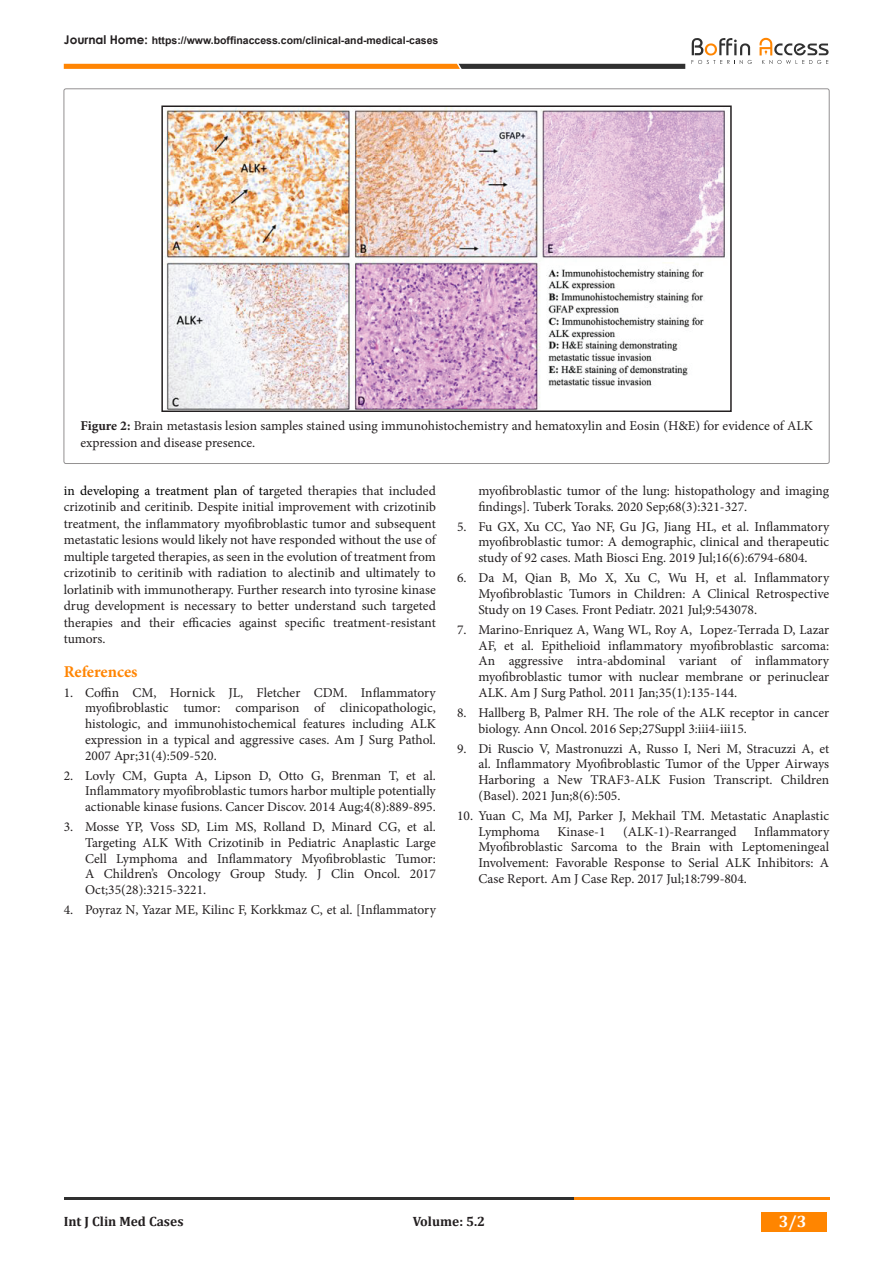
<style>
.page{position:relative;width:893px;height:1263px;background:#fff}
.page>*{position:absolute;margin:0;border:0;box-sizing:border-box;transform-origin:0 0}
.t1{font:700 16.5px "Minion Pro";letter-spacing:-.005em;color:#ff8503}
.t2{font:700 16.5px "Cambria";color:#fff}
.t3{font:13.5px/15.8px "Minion Pro";color:#231f20;text-align:justify}
.t4{font:700 13.5px "Cambria";color:#231f20}
.t5{font:700 10.5px "Arial";color:#231f20}
.s1{font-family:"Century Gothic";font-size:12px}
.s2{font-weight:700}
.s3{color:#000}
</style>
<div class="page">
<div style="left:761px;top:1212px;width:66px;height:19px;background:#ff8500"></div>
<svg style="left:691px;top:38px;width:61px;height:26px"></svg>
<svg style="left:760px;top:38px;width:69px;height:26px"></svg>
<hr style="left:571px;top:1197px;width:258px;height:2px;background:#ff8503">
<hr style="left:64px;top:1197px;width:510px;height:2px;background:#303030">
<svg style="left:64px;top:64px;width:621px;height:5px;background:#b56918"></svg>
<img style="left:164px;top:108px;width:561px;height:301px">
<div style="left:161px;top:105px;width:571px;height:307px;border:2px solid #231f20"></div>
<p class="t5" style="left:64px;top:33px;width:376px"><span class="s1">Journal Home:</span> https://www.boffinaccess.com/clinical-and-medical-cases</p>
<p class="t3" style="left:80px;top:418px;width:734px;line-height:16.5px"><span class="s2">Figure 2:</span> Brain metastasis lesion samples stained using immunohistochemistry and hematoxylin and Eosin (H&amp;E) for evidence of ALK expression and disease presence.</p>
<p class="t3" style="left:64px;top:482px;width:374px;line-height:16.5px"><span class="s3">in developing a treatment plan of tar</span>geted therapies that included crizotinib and ceritinib. Despite initial improvement with crizotinib treatment, the inflammatory myofibroblastic tumor and subsequent metastatic lesions would likely not have responded without the use of multiple targeted therapies, as seen in the evolution of treatment from crizotinib to ceritinib with radiation to alectinib and ultimately to lorlatinib with immunotherapy. Further research into tyrosine kinase drug development is necessary to better understand such targeted therapies and their efficacies against specific treatment-resistant tumors.</p>
<p class="t1" style="left:64px;top:660px;width:75px">References</p>
<p class="t3" style="left:85px;top:684px;width:352px;text-indent:-21px">1. Coffin CM, Hornick JL, Fletcher CDM. Inflammatory myofibroblastic tumor: comparison of clinicopathologic, histologic, and immunohistochemical features including ALK expression in a typical and aggressive cases. Am J Surg Pathol.<br>2007 Apr;31(4):509-520.</p>
<p class="t3" style="left:85px;top:767px;width:352px;text-indent:-21px">2. Lovly CM, Gupta A, Lipson D, Otto G, Brenman T, et al.<br>Inflammatory myofibroblastic tumors harbor multiple potentially actionable kinase fusions. Cancer Discov. 2014 Aug;4(8):889-895.</p>
<p class="t3" style="left:85px;top:819px;width:352px;text-indent:-21px">3. Mosse YP, Voss SD, Lim MS, Rolland D, Minard CG, et al.<br>Targeting ALK With Crizotinib in Pediatric Anaplastic Large Cell Lymphoma and Inflammatory Myofibroblastic Tumor:<br>A Children’s Oncology Group Study. J Clin Oncol. 2017<br>Oct;35(28):3215-3221.</p>
<p class="t3" style="left:64px;top:902px;width:374px">4. Poyraz N, Yazar ME, Kilinc F, Korkkmaz C, et al. [Inflammatory</p>
<p class="t3" style="left:478px;top:483px;width:352px">myofibroblastic tumor of the lung: histopathology and imaging findings]. Tuberk Toraks. 2020 Sep;68(3):321-327.</p>
<p class="t3" style="left:478px;top:519px;width:352px;text-indent:-21px">5. Fu GX, Xu CC, Yao NF, Gu JG, Jiang HL, et al. Inflammatory myofibroblastic tumor: A demographic, clinical and therapeutic study of 92 cases. Math Biosci Eng. 2019 Jul;16(6):6794-6804.</p>
<p class="t3" style="left:478px;top:570px;width:352px;text-indent:-21px">6. Da M, Qian B, Mo X, Xu C, Wu H, et al. Inflammatory Myofibroblastic Tumors in Children: A Clinical Retrospective Study on 19 Cases. Front Pediatr. 2021 Jul;9:543078.</p>
<p class="t3" style="left:478px;top:622px;width:352px;text-indent:-21px">7. Marino-Enriquez A, Wang WL, Roy A, Lopez-Terrada D, Lazar AF, et al. Epithelioid inflammatory myofibroblastic sarcoma:<br>An aggressive intra-abdominal variant of inflammatory myofibroblastic tumor with nuclear membrane or perinuclear ALK. Am J Surg Pathol. 2011 Jan;35(1):135-144.</p>
<p class="t3" style="left:478px;top:705px;width:352px;text-indent:-21px">8. Hallberg B, Palmer RH. The role of the ALK receptor in cancer biology. Ann Oncol. 2016 Sep;27Suppl 3:iii4-iii15.</p>
<p class="t3" style="left:478px;top:740px;width:352px;text-indent:-21px">9. Di Ruscio V, Mastronuzzi A, Russo I, Neri M, Stracuzzi A, et al. Inflammatory Myofibroblastic Tumor of the Upper Airways Harboring a New TRAF3-ALK Fusion Transcript. Children (Basel). 2021 Jun;8(6):505.</p>
<p class="t3" style="left:478px;top:808px;width:352px;text-indent:-21px">10. Yuan C, Ma MJ, Parker J, Mekhail TM. Metastatic Anaplastic<br>Lymphoma</p>
<p class="t3" style="left:478px;top:823px;width:352px;text-indent:276px">Inflammatory Myofibroblastic Sarcoma to the Brain with Leptomeningeal Involvement: Favorable Response to Serial ALK Inhibitors: A Case Report. Am J Case Rep. 2017 Jul;18:799-804.</p>
<p class="t3" style="left:558px;top:823px;width:49px">Kinase-1</p>
<p class="t3" style="left:623px;top:823px;width:115px">(ALK-1)-Rearranged</p>
<p class="t4" style="left:64px;top:1211px;width:121px">Int J Clin Med Cases</p>
<p class="t4" style="left:413px;top:1212px;width:74px">Volume: 5.2</p>
<p class="t2" style="left:779px;top:1210px;width:29px">3/3</p>
</div>
